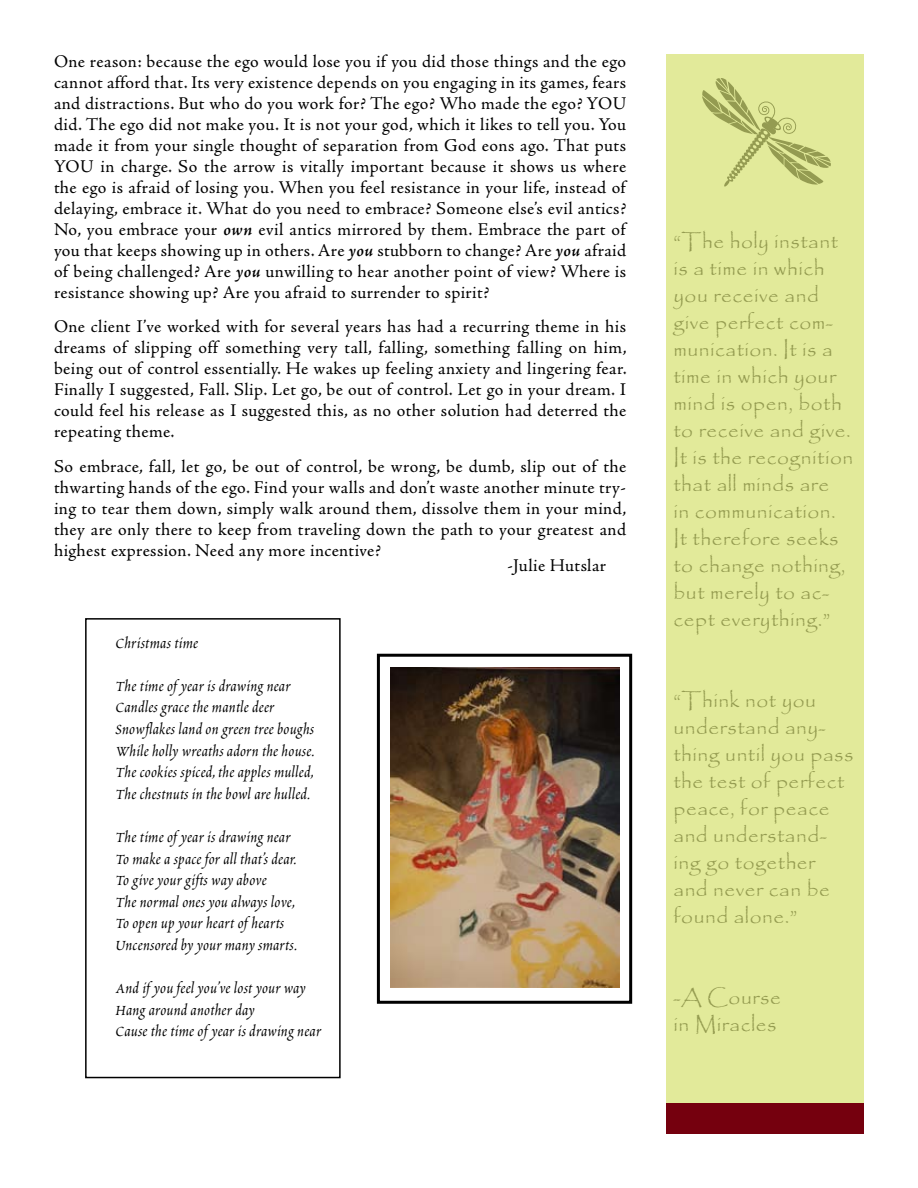
<style>
.page{position:relative;width:918px;height:1188px;background:#fff}
.page>*{position:absolute;margin:0;border:0;box-sizing:border-box;transform-origin:0 0}
.t1{font:21px/27px "Papyrus";letter-spacing:.025em;color:#949b50}
.t2{font:18px/21px "Adobe Jenson Pro";letter-spacing:.02em;color:#000;text-align:justify}
.t3{font:18px/21.6px "Poetica Chancery I";letter-spacing:.025em;color:#000}
.s1{font-weight:600;font-style:italic}
</style>
<div class="page">
<div style="left:666px;top:54px;width:198px;height:1080px;background:#e2ea9a"></div>
<div style="left:666px;top:1103px;width:198px;height:31px;background:#75000e"></div>
<svg style="left:702px;top:78px;width:129px;height:109px"></svg>
<img style="left:390px;top:668px;width:229px;height:320px">
<div style="left:85px;top:618px;width:256px;height:460px;border:2px solid #000"></div>
<div style="left:377px;top:654px;width:255px;height:350px;border:3px solid #000"></div>
<p class="t2" style="left:54px;top:51px;width:574px">One reason: because the ego would lose you if you did those things and the ego cannot afford that. Its very existence depends on you engaging in its games, fears and distractions. But who do you work for? The ego? Who made the ego? YOU did. The ego did not make you. It is not your god, which it likes to tell you. You made it from your single thought of separation from God eons ago. That puts YOU in charge. So the arrow is vitally important because it shows us where the ego is afraid of losing you. When you feel resistance in your life, instead of delaying, embrace it. What do you need to embrace? Someone else’s evil antics?<br>No, you embrace your <span class="s1">own</span> evil antics mirrored by them. Embrace the part of you that keeps showing up in others. Are <span class="s1">you</span> stubborn to change? Are <span class="s1">you</span> afraid of being challenged? Are <span class="s1">you</span> unwilling to hear another point of view? Where is resistance showing up? Are you afraid to surrender to spirit?</p>
<p class="t2" style="left:54px;top:317px;width:574px">One client I’ve worked with for several years has had a recurring theme in his dreams of slipping off something very tall, falling, something falling on him, being out of control essentially. He wakes up feeling anxiety and lingering fear.<br>Finally I suggested, Fall. Slip. Let go, be out of control. Let go in your dream. I could feel his release as I suggested this, as no other solution had deterred the repeating theme.</p>
<p class="t2" style="left:54px;top:456px;width:574px">So embrace, fall, let go, be out of control, be wrong, be dumb, slip out of the thwarting hands of the ego. Find your walls and don’t waste another minute try&shy;ing to tear them down, simply walk around them, dissolve them in your mind, they are only there to keep from traveling down the path to your greatest and highest expression. Need any more incentive?</p>
<p class="t2" style="left:507px;top:555px;width:101px">-Julie Hutslar</p>
<p class="t3" style="left:116px;top:632px;width:84px">Christmas time</p>
<p class="t3" style="left:116px;top:676px;width:201px">The time of year is drawing near Candles grace the mantle deer Snowflakes land on green tree boughs While holly wreaths adorn the house.<br>The cookies spiced, the apples mulled, The chestnuts in the bowl are hulled.</p>
<p class="t3" style="left:116px;top:827px;width:183px">The time of year is drawing near<br>To make a space for all that’s dear.<br>To give your gifts way above<br>The normal ones you always love,<br>To open up your heart of hearts<br>Uncensored by your many smarts.</p>
<p class="t3" style="left:116px;top:978px;width:207px">And if you feel you’ve lost your way<br>Hang around another day<br>Cause the time of year is drawing near</p>
<p class="t1" style="left:674px;top:227px;width:181px">“The holy instant is a time in which you receive and give perfect com&shy;munication. It is a time in which your mind is open, both to receive and give.<br>It is the recognition that all minds are<br>in communication.<br>It therefore seeks to change nothing, but merely to ac&shy;cept everything.”</p>
<p class="t1" style="left:674px;top:686px;width:182px">“Think not you understand any&shy;thing until you pass the test of perfect peace, for peace and understand&shy;ing go together and never can be found alone.”</p>
<p class="t1" style="left:674px;top:983px;width:109px">-A Course in Miracles</p>
</div>
